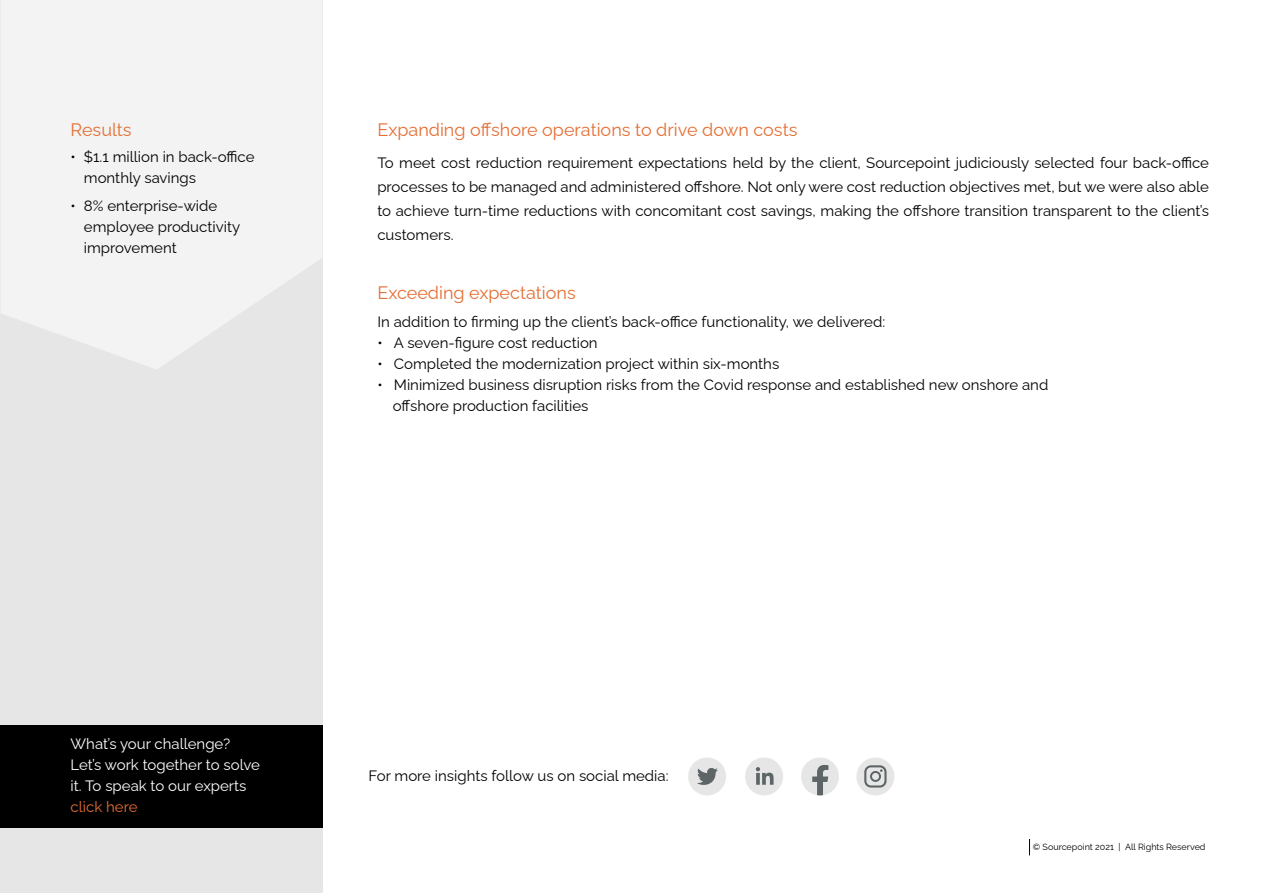
<style>
.page{position:relative;width:1263px;height:893px;background:#fff}
.page>*{position:absolute;margin:0;border:0;box-sizing:border-box;transform-origin:0 0}
.t1{font:18px "Raleway";color:#e56e33}
.t2{font:15px/21px "Raleway";color:#000}
.t3{font:15px/21px "Raleway";color:#fff}
.t4{font:9px "Raleway";color:#000}
.s1{color:#000}
.s2{color:#e56e33}
</style>
<div class="page">
<div style="left:0;top:0;width:323px;height:893px;background:#e5e6e5"></div>
<div style="left:0;top:725px;width:322px;height:103px;background:#000"></div>
<div style="left:688px;top:757px;width:38px;height:38px;background:#e5e6e5;border-radius:50%"></div>
<svg style="left:697px;top:768px;width:21px;height:17px"></svg>
<div style="left:856px;top:757px;width:38px;height:38px;background:#e5e6e5;border-radius:50%"></div>
<svg style="left:864px;top:765px;width:22px;height:22px"></svg>
<svg style="left:801px;top:757px;width:38px;height:38px"></svg>
<div style="left:745px;top:757px;width:38px;height:38px;background:#e5e6e5;border-radius:50%"></div>
<svg style="left:756px;top:767px;width:17px;height:18px"></svg>
<svg style="left:1029px;top:839px;width:1px;height:16px"></svg>
<svg style="left:1px;top:0;width:321px;height:369px;fill:#f2f3f2"></svg>
<p class="t1" style="left:71px;top:115px;width:63px">Results</p>
<p class="t1" style="left:377px;top:115px;width:421px">Expanding offshore operations to drive down costs</p>
<p class="t2" style="left:84px;top:145px;width:172px;text-indent:-14px">• $1.1 million in back-office monthly savings</p>
<p class="t2" style="left:84px;top:194px;width:158px;text-indent:-14px">• 8% enterprise-wide employee productivity improvement</p>
<p class="t2" style="left:377px;top:149px;width:833px;line-height:24px;text-align:justify">To meet cost reduction requirement expectations held by the client, Sourcepoint judiciously selected four back-office processes to be managed and administered offshore. Not only were cost reduction objectives met, but we were also able to achieve turn-time reductions with concomitant cost savings, making the offshore transition transparent to the client’s customers.</p>
<p class="t1" style="left:377px;top:278px;width:200px">Exceeding expectations</p>
<p class="t2" style="left:377px;top:310px;width:509px">In addition to firming up the client’s back-office functionality, we delivered:</p>
<p class="t2" style="left:377px;top:331px;width:222px">• A seven-figure cost reduction</p>
<p class="t2" style="left:377px;top:352px;width:403px">• Completed the modernization project within six-months</p>
<p class="t2" style="left:393px;top:373px;width:657px;text-indent:-15px">• Minimized business disruption risks from the Covid response and established new onshore and offshore production facilities</p>
<p class="t3" style="left:71px;top:732px;width:191px">What’s your challenge?<br>Let’s work together to solve it. To speak to our experts<span class="s1">k </span><span class="s2">click here</span></p>
<p class="t2" style="left:369px;top:764px;width:301px">For more insights follow us on social media:</p>
<p class="t4" style="left:1033px;top:839px;width:174px">© Sourcepoint 2021 | All Rights Reserved</p>
</div>
